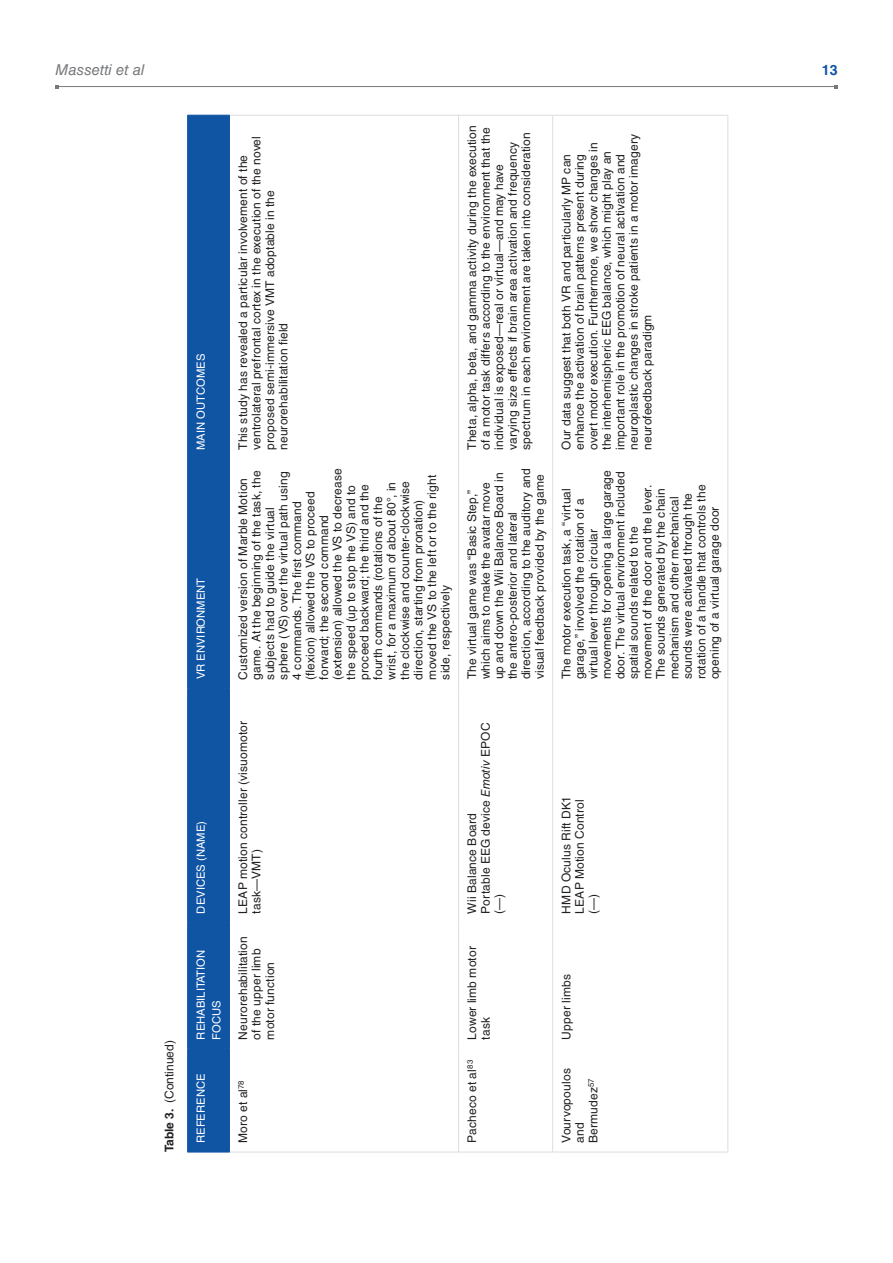
<style>
.page{position:relative;width:893px;height:1263px;background:#fff}
.page>*{position:absolute;margin:0;border:0;box-sizing:border-box;transform-origin:0 0}
.t1{font:italic 15px "Helvetica LT Std";color:#76787b}
.t2{font:700 14.25px "Helvetica LT Std";color:#1055a4}
.t3{font:12px/13.5px "Helvetica LT Std";letter-spacing:.015em;color:#231f20}
.t4{font:11.25px/15.8px "Helvetica LT Std";color:#fff}
.s1{font-weight:700}
.s2{font-style:italic}
</style>
<div class="page">
<hr style="left:57px;top:86px;width:779px;height:1px;background:#76787b">
<div style="left:188px;top:116px;width:41px;height:1036px;background:#1055a4"></div>
<hr style="left:187px;top:1048px;width:1px;height:104px;background:#1055a4">
<hr style="left:188px;top:1152px;width:41px;height:1px;background:#1055a4">
<hr style="left:229px;top:1048px;width:1px;height:104px;background:#1055a4">
<hr style="left:187px;top:922px;width:1px;height:126px;background:#1055a4">
<hr style="left:188px;top:1048px;width:41px;height:1px;background:#1055a4">
<hr style="left:229px;top:922px;width:1px;height:126px;background:#1055a4">
<hr style="left:187px;top:688px;width:1px;height:234px;background:#1055a4">
<hr style="left:188px;top:922px;width:41px;height:1px;background:#1055a4">
<hr style="left:229px;top:688px;width:1px;height:234px;background:#1055a4">
<hr style="left:187px;top:459px;width:1px;height:229px;background:#1055a4">
<hr style="left:188px;top:688px;width:41px;height:1px;background:#1055a4">
<hr style="left:229px;top:459px;width:1px;height:229px;background:#1055a4">
<hr style="left:187px;top:115px;width:1px;height:344px;background:#1055a4">
<hr style="left:188px;top:459px;width:41px;height:1px;background:#1055a4">
<hr style="left:188px;top:115px;width:41px;height:1px;background:#1055a4">
<hr style="left:229px;top:115px;width:1px;height:344px;background:#1055a4">
<hr style="left:230px;top:1152px;width:228px;height:1px;background:#dcdddf">
<hr style="left:230px;top:115px;width:228px;height:1px;background:#dcdddf">
<hr style="left:458px;top:1048px;width:1px;height:104px;background:#dcdddf">
<hr style="left:459px;top:1152px;width:93px;height:1px;background:#dcdddf">
<hr style="left:458px;top:922px;width:1px;height:126px;background:#dcdddf">
<hr style="left:458px;top:688px;width:1px;height:234px;background:#dcdddf">
<hr style="left:458px;top:459px;width:1px;height:229px;background:#dcdddf">
<hr style="left:458px;top:115px;width:1px;height:344px;background:#dcdddf">
<hr style="left:459px;top:115px;width:93px;height:1px;background:#dcdddf">
<hr style="left:552px;top:1048px;width:1px;height:104px;background:#dcdddf">
<hr style="left:553px;top:1152px;width:174px;height:1px;background:#dcdddf">
<hr style="left:552px;top:922px;width:1px;height:126px;background:#dcdddf">
<hr style="left:552px;top:688px;width:1px;height:234px;background:#dcdddf">
<hr style="left:552px;top:459px;width:1px;height:229px;background:#dcdddf">
<hr style="left:552px;top:115px;width:1px;height:344px;background:#dcdddf">
<hr style="left:553px;top:115px;width:174px;height:1px;background:#dcdddf">
<hr style="left:727px;top:1048px;width:1px;height:104px;background:#dcdddf">
<hr style="left:727px;top:922px;width:1px;height:126px;background:#dcdddf">
<hr style="left:727px;top:688px;width:1px;height:234px;background:#dcdddf">
<hr style="left:727px;top:459px;width:1px;height:229px;background:#dcdddf">
<hr style="left:727px;top:115px;width:1px;height:344px;background:#dcdddf">
<p class="t1" style="left:55px;top:61px;width:91px">Massetti et al</p>
<p class="t2" style="left:822px;top:61px;width:17px">13</p>
<p class="t3" style="left:162px;top:1152px;width:113px;rotate:-90deg"><span class="s1">Table 3.</span> (Continued)</p>
<p class="t4" style="left:193px;top:450px;width:97px;rotate:-90deg">Main outcomes</p>
<p class="t4" style="left:193px;top:679px;width:102px;rotate:-90deg">VR environment</p>
<p class="t4" style="left:193px;top:913px;width:94px;rotate:-90deg">Devices (name)</p>
<p class="t4" style="left:193px;top:1039px;width:90px;rotate:-90deg">Rehabilitation focus</p>
<p class="t4" style="left:193px;top:1143px;width:69px;rotate:-90deg">Reference</p>
<p class="t3" style="left:236px;top:450px;width:315px;rotate:-90deg">This study has revealed a particular involvement of the ventrolateral prefrontal cortex in the execution of the novel proposed semi-immersive VMT adoptable in the neurorehabilitation field</p>
<p class="t3" style="left:236px;top:679px;width:213px;rotate:-90deg">Customized version of Marble Motion game. At the beginning of the task, the subjects had to guide the virtual sphere (VS) over the virtual path using 4 commands. The first command (flexion) allowed the VS to proceed forward; the second command (extension) allowed the VS to decrease the speed (up to stop the VS) and to proceed backward; the third and the fourth commands (rotations of the wrist, for a maximum of about 80°, in the clockwise and counter-clockwise direction, starting from pronation) moved the VS to the left or to the right side, respectively</p>
<p class="t3" style="left:465px;top:450px;width:326px;rotate:-90deg">Theta, alpha, beta, and gamma activity during the execution of a motor task differs according to the environment that the individual is exposed—real or virtual—and may have varying size effects if brain area activation and frequency spectrum in each environment are taken into consideration</p>
<p class="t3" style="left:465px;top:679px;width:213px;rotate:-90deg">The virtual game was “Basic Step,” which aims to make the avatar move up and down the Wii Balance Board in the antero-posterior and lateral direction, according to the auditory and visual feedback provided by the game</p>
<p class="t3" style="left:559px;top:450px;width:318px;rotate:-90deg">Our data suggest that both VR and particularly MP can enhance the activation of brain patterns present during overt motor execution. Furthermore, we show changes in the interhemispheric EEG balance, which might play an important role in the promotion of neural activation and neuroplastic changes in stroke patients in a motor imagery neurofeedback paradigm</p>
<p class="t3" style="left:559px;top:679px;width:211px;rotate:-90deg">The motor execution task, a “virtual garage,” involved the rotation of a virtual lever through circular movements for opening a large garage door. The virtual environment included spatial sounds related to the movement of the door and the lever.<br>The sounds generated by the chain mechanism and other mechanical sounds were activated through the rotation of a handle that controls the opening of a virtual garage door</p>
<p class="t3" style="left:236px;top:913px;width:194px;rotate:-90deg">LEAP motion controller (visuomotor task—VMT)</p>
<p class="t3" style="left:236px;top:1039px;width:105px;rotate:-90deg">Neurorehabilitation of the upper limb motor function</p>
<p class="t3" style="left:236px;top:1143px;width:64px;rotate:-90deg">Moro et al<sup>78</sup></p>
<p class="t3" style="left:465px;top:913px;width:192px;rotate:-90deg">Wii Balance Board<br>Portable EEG device <span class="s2">Emotiv</span> EPOC (—)</p>
<p class="t3" style="left:465px;top:1039px;width:95px;rotate:-90deg">Lower limb motor task</p>
<p class="t3" style="left:465px;top:1143px;width:84px;rotate:-90deg">Pacheco et al<sup>83</sup></p>
<p class="t3" style="left:559px;top:913px;width:119px;rotate:-90deg">H MD Oculus Rift DK1<br>LEAP Motion Control (—)</p>
<p class="t3" style="left:559px;top:1039px;width:67px;rotate:-90deg">Upper limbs</p>
<p class="t3" style="left:559px;top:1143px;width:76px;rotate:-90deg">Vourvopoulos and<br>Bermudez<sup>57</sup></p>
</div>
